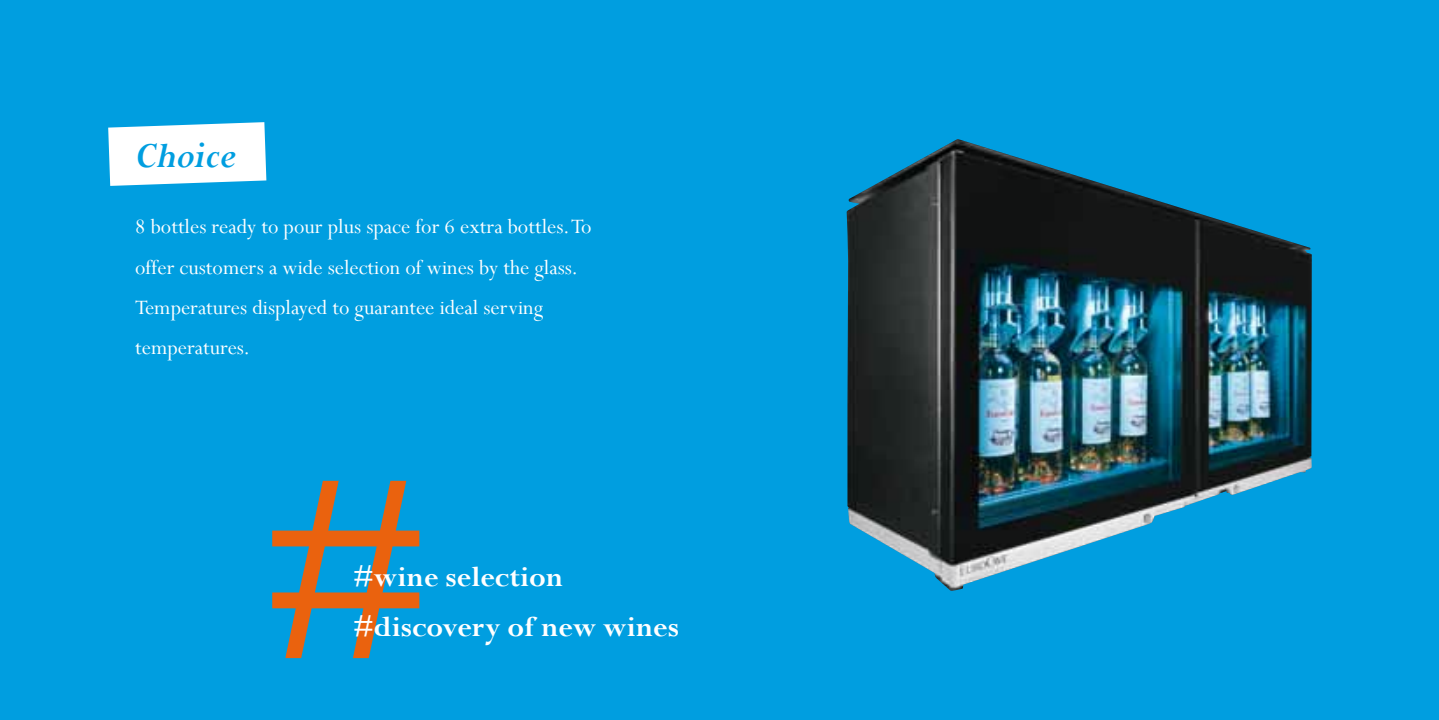
<style>
.page{position:relative;width:1439px;height:720px;background:#fff}
.page>*{position:absolute;margin:0;border:0;box-sizing:border-box;transform-origin:0 0}
.t1{font:700 255.33px "Perpetua";color:#ea620e}
.t2{font:italic 700 40.25px "Perpetua";color:#009ee0}
.t3{font:700 30.97px/49.4px "Perpetua";color:#fff}
.t4{font:22.75px/40.2px "Perpetua";color:#fff}
</style>
<div class="page">
<div style="left:0;top:0;width:1439px;height:719px;background:#009ee0"></div>
<img style="left:846px;top:139px;width:465px;height:451px">
<svg style="left:108px;top:122px;width:158px;height:64px"></svg>
<h2 class="t2" style="left:135px;top:130px;width:102px">Choice</h2>
<p class="t4" style="left:135px;top:206px;width:458px">8 bottles ready to pour plus space for 6 extra bottles. To offer customers a wide selection of wines by the glass.<br>Temperatures displayed to guarantee ideal serving temperatures.</p>
<h1 class="t1" style="left:260px;top:418px;width:172px">#</h1>
<h3 class="t3" style="left:353px;top:552px;width:327px">#wine selection #discovery of new wines</h3>
</div>
